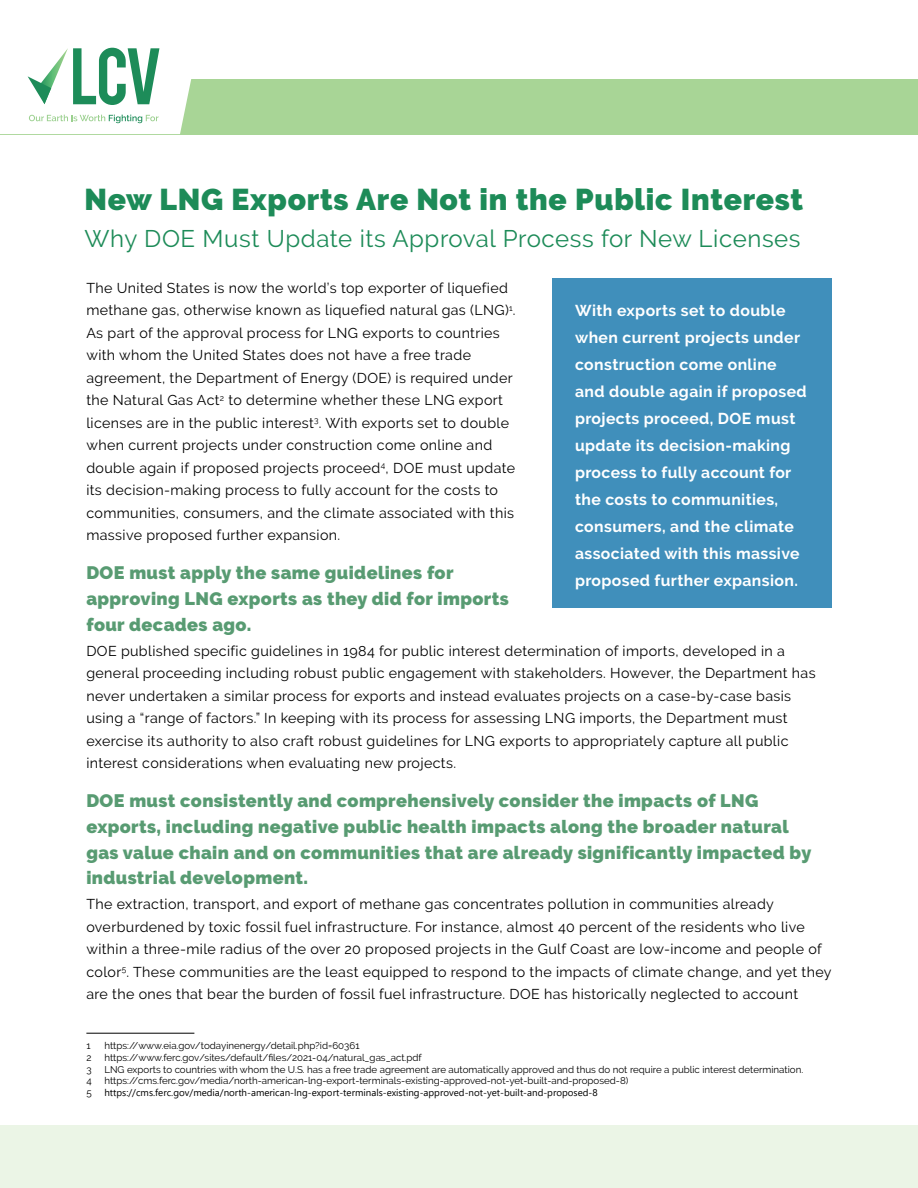
<style>
.page{position:relative;width:918px;height:1188px;background:#fff}
.page>*{position:absolute;margin:0;border:0;box-sizing:border-box;transform-origin:0 0}
.t1{font:900 30px "Raleway";letter-spacing:.025em;color:#1d8b58}
.t2{font:24px "Raleway";letter-spacing:.025em;color:#1d8b58}
.t3{font:900 18px/25.5px "Raleway";letter-spacing:.02em;color:#589b72}
.t4{font:700 15.75px/27px "Raleway";letter-spacing:.025em;color:#fff}
.t5{font:14.25px/22.5px "Raleway";letter-spacing:.025em;color:#000}
.t6{font:9.75px "Raleway";color:#000}
.t7{font:9.75px "Segoe UI";color:#000}
</style>
<div class="page">
<div style="left:0;top:1125px;width:918px;height:63px;background:#ebf5e6"></div>
<div style="left:0;top:79px;width:918px;height:55px;background:#a8d596"></div>
<svg style="left:0;top:47px;width:192px;height:87px"></svg>
<div style="left:553px;top:278px;width:279px;height:330px;background:#408fbb"></div>
<hr style="left:86px;top:1033px;width:108px;height:1px;background:#000">
<h1 class="t1" style="left:85px;top:182px;width:720px">New LNG Exports Are Not in the Public Interest</h1>
<h2 class="t2" style="left:85px;top:225px;width:718px">Why DOE Must Update its Approval Process for New Licenses</h2>
<p class="t5" style="left:86px;top:277px;width:431px">The United States is now the world’s top exporter of liquefied methane gas, otherwise known as liquefied natural gas (LNG)<sup>1</sup>.<br>As part of the approval process for LNG exports to countries with whom the United States does not have a free trade agreement, the Department of Energy (DOE) is required under the Natural Gas Act<sup>2</sup> to determine whether these LNG export licenses are in the public interest<sup>3</sup>. With exports set to double when current projects under construction come online and double again if proposed projects proceed<sup>4</sup>, DOE must update its decision-making process to fully account for the costs to communities, consumers, and the climate associated with this massive proposed further expansion.</p>
<p class="t3" style="left:86px;top:560px;width:424px">DOE must apply the same guidelines for approving LNG exports as they did for imports four decades ago.</p>
<p class="t5" style="left:86px;top:640px;width:731px">DOE published specific guidelines in 1984 for public interest determination of imports, developed in a general proceeding including robust public engagement with stakeholders. However, the Department has never undertaken a similar process for exports and instead evaluates projects on a case-by-case basis using a “range of factors.” In keeping with its process for assessing LNG imports, the Department must exercise its authority to also craft robust guidelines for LNG exports to appropriately capture all public interest considerations when evaluating new projects.</p>
<p class="t3" style="left:86px;top:788px;width:726px">DOE must consistently and comprehensively consider the impacts of LNG exports, including negative public health impacts along the broader natural gas value chain and on communities that are already significantly impacted by industrial development.</p>
<p class="t5" style="left:86px;top:893px;width:747px">The extraction, transport, and export of methane gas concentrates pollution in communities already overburdened by toxic fossil fuel infrastructure. For instance, almost 40 percent of the residents who live within a three-mile radius of the over 20 proposed projects in the Gulf Coast are low-income and people of color<sup>5</sup>. These communities are the least equipped to respond to the impacts of climate change, and yet they are the ones that bear the burden of fossil fuel infrastructure. DOE has historically neglected to account</p>
<p class="t4" style="left:575px;top:297px;width:233px">With exports set to double when current projects under construction come online and double again if proposed projects proceed, DOE must update its decision-making process to fully account for the costs to communities, consumers, and the climate associated with this massive proposed further expansion.</p>
<p class="t6" style="left:86px;top:1040px;width:6px">1</p>
<p class="t6" style="left:104px;top:1040px;width:257px">https://www.eia.gov/todayinenergy/detail.php?id=60361</p>
<p class="t6" style="left:86px;top:1052px;width:7px">2</p>
<p class="t6" style="left:104px;top:1052px;width:319px">https://www.ferc.gov/sites/default/files/2021-04/natural_gas_act.pdf</p>
<p class="t6" style="left:86px;top:1064px;width:7px">3</p>
<p class="t6" style="left:104px;top:1064px;width:700px">LNG exports to countries with whom the U.S. has a free trade agreement are automatically approved and thus do not require a public interest determination.</p>
<p class="t6" style="left:86px;top:1075px;width:7px">4</p>
<p class="t6" style="left:104px;top:1075px;width:526px">https://cms.ferc.gov/media/north-american-lng-export-terminals-existing-approved-not-yet-built-and-proposed-8)</p>
<p class="t6" style="left:86px;top:1087px;width:7px">5</p>
<p class="t7" style="left:104px;top:1084px;width:495px">https://cms.ferc.gov/media/north-american-lng-export-terminals-existing-approved-not-yet-built-and-proposed-8</p>
</div>
